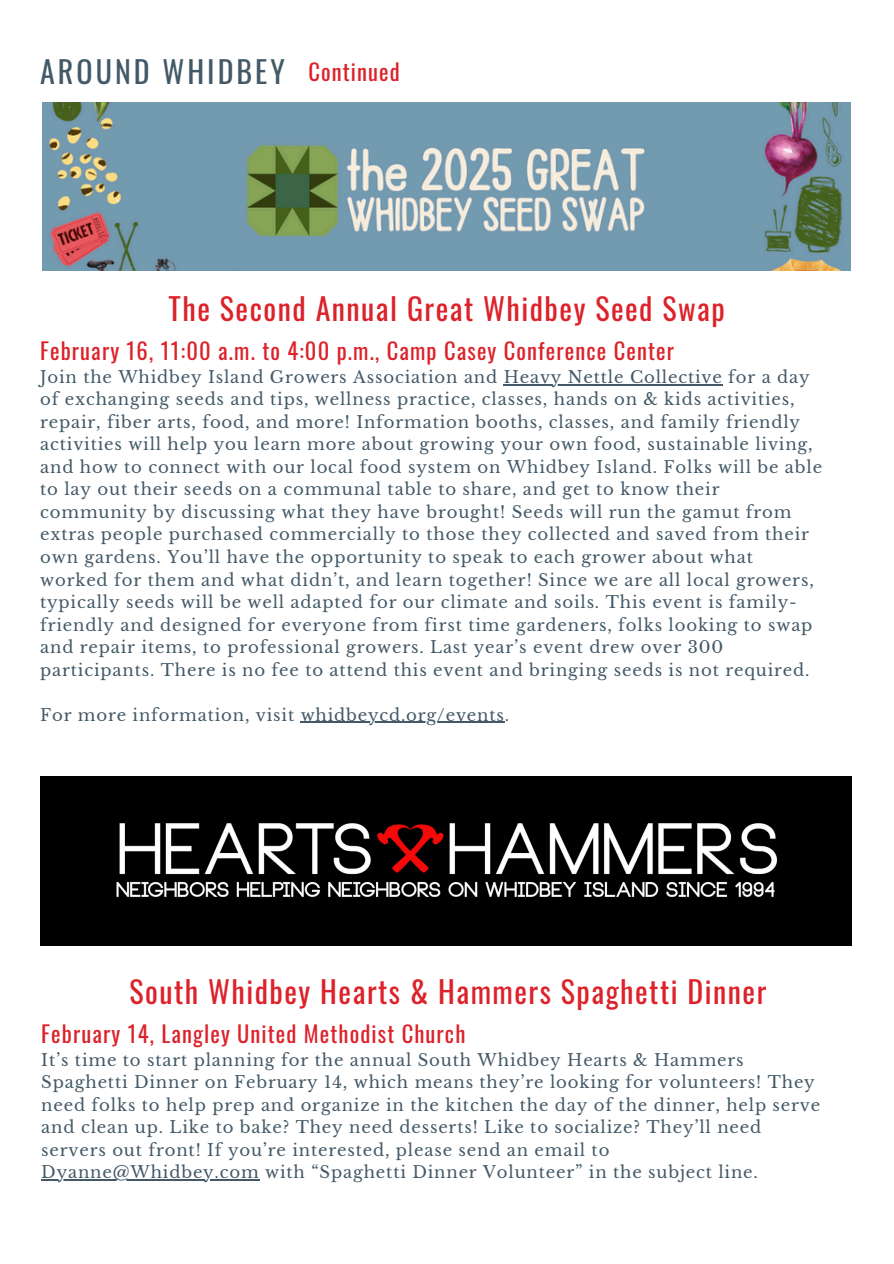
<style>
.page{position:relative;width:894px;height:1264px;background:#fff}
.page>*{position:absolute;margin:0;border:0;box-sizing:border-box;transform-origin:0 0}
.t1{font:30px "Oswald";letter-spacing:.05em;color:#dc222a}
.t2{font:30px "Oswald";letter-spacing:.1em;color:#435967}
.t3{font:22.5px "Oswald";letter-spacing:.05em;color:#dc222a}
.t4{font:16.5px/22.5px "Libre Baskerville";letter-spacing:.05em;color:#435967}
</style>
<div class="page">
<img style="left:42px;top:102px;width:808px;height:169px">
<div style="left:40px;top:776px;width:810px;height:169px;background:#000"></div>
<hr style="left:503px;top:384px;width:219px;height:1px;background:#435967">
<hr style="left:300px;top:721px;width:204px;height:1px;background:#435967">
<img style="left:116px;top:823px;width:661px;height:74px">
<hr style="left:41px;top:1179px;width:218px;height:1px;background:#435967">
<p class="t2" style="left:40px;top:48px;width:246px">AROUND WHIDBEY</p>
<p class="t3" style="left:308px;top:54px;width:93px">Continued</p>
<p class="t1" style="left:169px;top:285px;width:557px">The Second Annual Great Whidbey Seed Swap</p>
<h1 class="t3" style="left:40px;top:333px;width:635px">February 16, 11:00 a.m. to 4:00 p.m., Camp Casey Conference Center</h1>
<h3 class="t4" style="left:40px;top:366px;width:770px">Join the Whidbey Island Growers Association and Heavy Nettle Collective for a day</h3>
<p class="t4" style="left:40px;top:388px;width:783px">of exchanging seeds and tips, wellness practice, classes, hands on &amp; kids activities, repair, fiber arts, food, and more! Information booths, classes, and family friendly activities will help you learn more about growing your own food, sustainable living, and how to connect with our local food system on Whidbey Island. Folks will be able to lay out their seeds on a communal table to share, and get to know their community by discussing what they have brought! Seeds will run the gamut from extras people purchased commercially to those they collected and saved from their own gardens. You’ll have the opportunity to speak to each grower about what worked for them and what didn’t, and learn together! Since we are all local growers, typically seeds will be well adapted for our climate and soils. This event is family&shy;friendly and designed for everyone from first time gardeners, folks looking to swap and repair items, to professional growers. Last year’s event drew over 300 participants. There is no fee to attend this event and bringing seeds is not required.</p>
<p class="t4" style="left:40px;top:703px;width:470px">For more information, visit whidbeycd.org/events.</p>
<p class="t1" style="left:129px;top:967px;width:638px">South Whidbey Hearts &amp; Hammers Spaghetti Dinner</p>
<p class="t3" style="left:41px;top:1016px;width:425px">February 14, Langley United Methodist Church</p>
<h2 class="t4" style="left:41px;top:1048px;width:780px">It’s time to start planning for the annual South Whidbey Hearts &amp; Hammers Spaghetti Dinner on February 14, which means they’re looking for volunteers! They need folks to help prep and organize in the kitchen the day of the dinner, help serve and clean up. Like to bake? They need desserts! Like to socialize? They’ll need servers out front! If you’re interested, please send an email to</h2>
<p class="t4" style="left:41px;top:1161px;width:718px">Dyanne@Whidbey.com with “Spaghetti Dinner Volunteer” in the subject line.</p>
</div>
